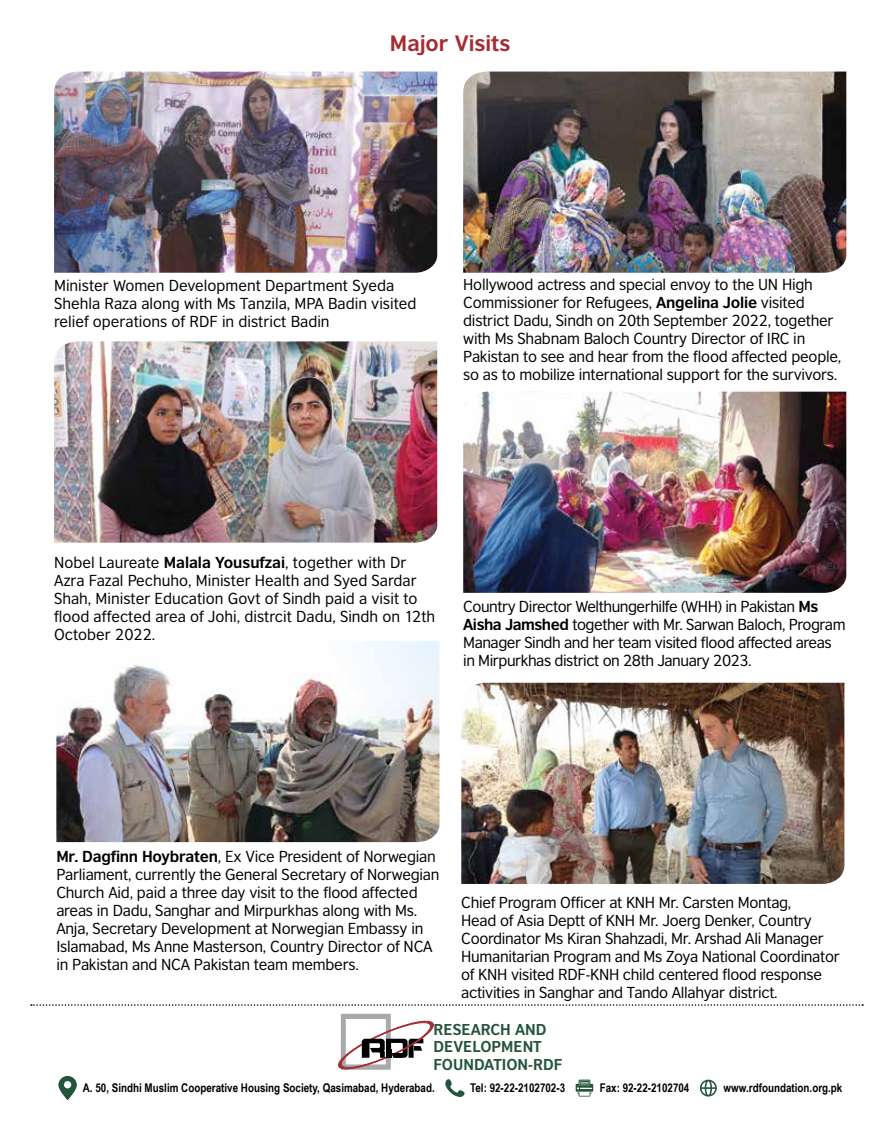
<style>
.page{position:relative;width:893px;height:1134px;background:#fff}
.page>*{position:absolute;margin:0;border:0;box-sizing:border-box;transform-origin:0 0}
.t1{font:700 21px "British Council Sans";color:#a72c31}
.t2{font:15px/18px "British Council Sans";letter-spacing:-.015em;color:#000}
.t3{font:700 14.85px/17.5px "British Council Sans";color:#23543c}
.t4{font:700 12px "Arial Narrow";color:#000}
.s1{font-weight:700}
</style>
<div class="page">
<img style="left:54px;top:341px;width:383px;height:202px">
<img style="left:463px;top:392px;width:383px;height:201px">
<img style="left:56px;top:641px;width:383px;height:201px">
<img style="left:461px;top:683px;width:383px;height:201px">
<img style="left:463px;top:72px;width:383px;height:201px">
<img style="left:54px;top:72px;width:383px;height:201px">
<svg style="left:576px;top:1080px;width:17px;height:17px"></svg>
<svg style="left:58px;top:1076px;width:19px;height:24px"></svg>
<svg style="left:700px;top:1080px;width:17px;height:17px"></svg>
<svg style="left:445px;top:1079px;width:20px;height:18px"></svg>
<svg style="left:338px;top:1014px;width:96px;height:56px"></svg>
<svg style="left:31px;top:1004px;width:832px;height:2px"></svg>
<h1 class="t1" style="left:390px;top:30px;width:122px">Major Visits</h1>
<p class="t2" style="left:54px;top:276px;width:364px">Minister Women Development Department Syeda<br>Shehla Raza along with Ms Tanzila, MPA Badin visited relief operations of RDF in district Badin</p>
<p class="t2" style="left:463px;top:276px;width:380px">Hollywood actress and special envoy to the UN High Commissioner for Refugees, <span class="s1">Angelina Jolie</span> visited district Dadu, Sindh on 20th September 2022, together with Ms Shabnam Baloch Country Director of IRC in Pakistan to see and hear from the flood affected people, so as to mobilize international support for the survivors.</p>
<p class="t2" style="left:54px;top:553px;width:383px">Nobel Laureate <span class="s1">Malala Yousufzai</span>, together with Dr Azra Fazal Pechuho, Minister Health and Syed Sardar Shah, Minister Education Govt of Sindh paid a visit to flood affected area of Johi, distrcit Dadu, Sindh on 12th October 2022.</p>
<p class="t2" style="left:463px;top:597px;width:384px">Country Director Welthungerhilfe (WHH) in Pakistan <span class="s1">Ms Aisha Jamshed</span> together with Mr. Sarwan Baloch, Program Manager Sindh and her team visited flood affected areas in Mirpurkhas district on 28th January 2023.</p>
<p class="t2" style="left:56px;top:847px;width:385px"><span class="s1">Mr. Dagfinn Hoybraten</span>, Ex Vice President of Norwegian Parliament, currently the General Secretary of Norwegian Church Aid, paid a three day visit to the flood affected areas in Dadu, Sanghar and Mirpurkhas along with Ms.<br>Anja, Secretary Development at Norwegian Embassy in Islamabad, Ms Anne Masterson, Country Director of NCA in Pakistan and NCA Pakistan team members.</p>
<p class="t2" style="left:461px;top:893px;width:380px">Chief Program Officer at KNH Mr. Carsten Montag,<br>Head of Asia Deptt of KNH Mr. Joerg Denker, Country Coordinator Ms Kiran Shahzadi, Mr. Arshad Ali Manager Humanitarian Program and Ms Zoya National Coordinator of KNH visited RDF-KNH child centered flood response activities in Sanghar and Tando Allahyar district.</p>
<p class="t3" style="left:434px;top:1020px;width:130px">RESEARCH AND<br>DEVELOPMENT<br>FOUNDATION-RDF</p>
<p class="t4" style="left:83px;top:1079px;width:354px">A. 50, Sindhi Muslim Cooperative Housing Society, Qasimabad, Hyderabad.</p>
<p class="t4" style="left:470px;top:1079px;width:97px">Tel: 92-22-2102702-3</p>
<p class="t4" style="left:600px;top:1079px;width:91px">Fax: 92-22-2102704</p>
<p class="t4" style="left:724px;top:1079px;width:120px">www.rdfoundation.org.pk</p>
</div>
